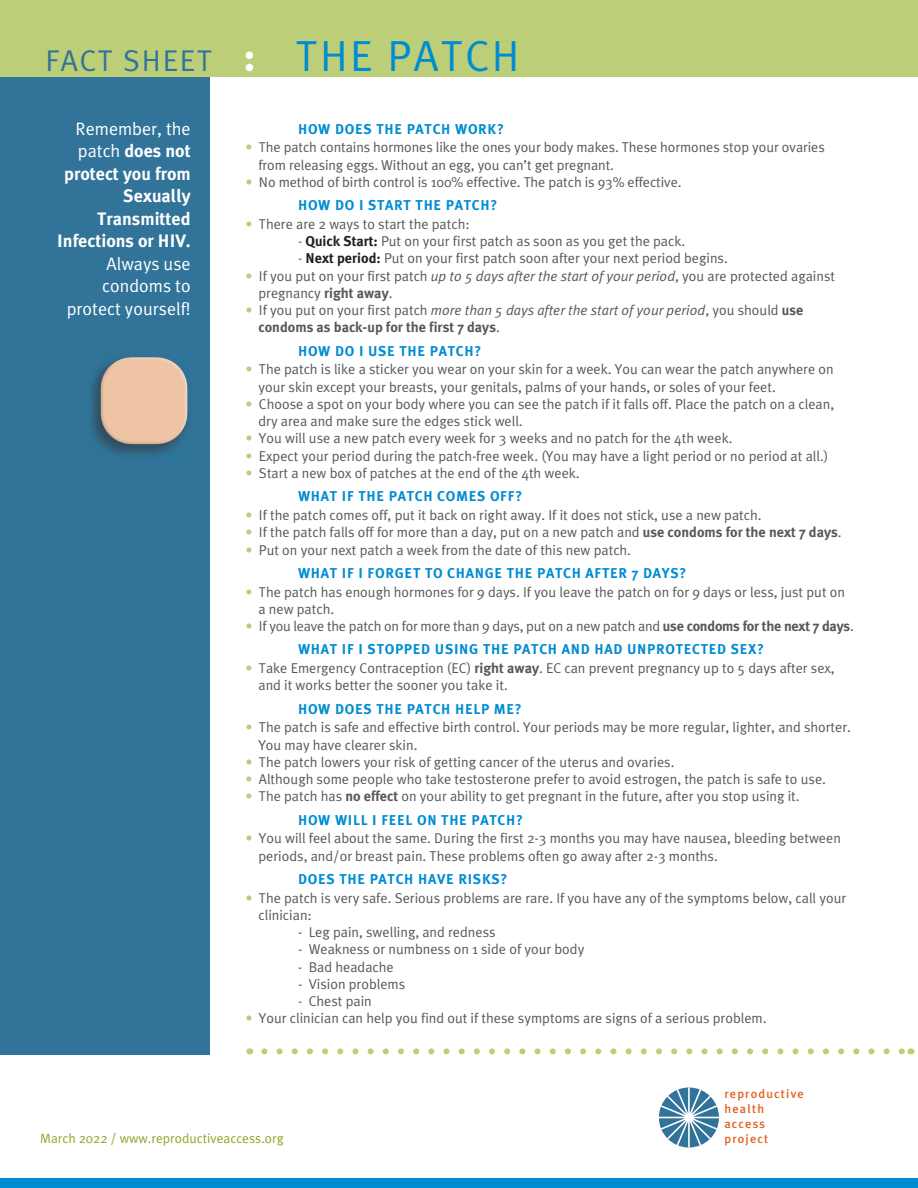
<style>
.page{position:relative;width:918px;height:1188px;background:#fff}
.page>*{position:absolute;margin:0;border:0;box-sizing:border-box;transform-origin:0 0}
.t1{font:43.5px "Meta Plus Normal";color:#008cd2}
.t2{font:30px "Meta Plus Normal";color:#317399}
.t3{font:700 18px/22.5px "Meta Plus";color:#fff;text-align:right}
.t4{font:18px/22.5px "Meta Plus Normal";color:#fff;text-align:right}
.t5{font:14.25px/17.2px "Meta Plus Normal";color:#57585a}
.t6{font:700 14.25px "Meta Plus";letter-spacing:.05em;color:#008cd2}
.t7{font:14.25px "Meta Plus Normal";letter-spacing:-.02em;color:#57585a}
.t8{font:italic 14.25px "Meta Plus Normal";color:#57585a}
.t9{font:700 14.25px/23.2px "Meta Plus";color:#57585a}
.t10{font:13.5px "Meta Plus Normal";color:#8ca828}
.t11{font:500 12.3px/15.1px "Meta Plus";letter-spacing:.1em;color:#e1601e}
.s1{font-family:"Meta Plus Normal";font-weight:400}
.s2{color:#bcce77}
.s3{font-family:"Meta Plus";font-weight:700;color:#231f20}
.s4{font-style:italic}
.s5{font-family:"Meta Plus";font-weight:700}
.s6{font-style:normal;color:#bcce77}
.s7{font-style:normal}
.s8{font-family:"Meta Plus";font-weight:700;font-style:normal}
.s9{color:#008cd2}
</style>
<div class="page">
<div style="left:0;top:72px;width:210px;height:982px;background:#317399"></div>
<div style="left:0;top:0;width:918px;height:76px;background:#bcce77"></div>
<div style="left:0;top:1179px;width:918px;height:9px;background:#008cd2"></div>
<svg style="left:659px;top:1087px;width:60px;height:61px"></svg>
<svg style="left:264px;top:1048px;width:639px;height:6px"></svg>
<img style="left:91px;top:357px;width:97px;height:99px">
<div style="left:246px;top:51px;width:7px;height:8px;background:#fff;border-radius:50%"></div>
<div style="left:246px;top:64px;width:7px;height:7px;background:#fff;border-radius:50%"></div>
<h2 class="t2" style="left:45px;top:44px;width:168px">FACT SHEET</h2>
<h1 class="t1" style="left:296px;top:31px;width:225px">THE PATCH</h1>
<p class="t4" style="left:76px;top:117px;width:117px">Remember, the</p>
<p class="t3" style="left:57px;top:139px;width:135px"><span class="s1">patch</span> does not protect you from<br>Sexually<br>Transmitted<br>Infections or HIV.</p>
<p class="t4" style="left:67px;top:252px;width:126px">Always use condoms to protect yourself!</p>
<p class="t6" style="left:298px;top:120px;width:207px">HOW DOES THE PATCH WORK?</p>
<p class="t5" style="left:259px;top:139px;width:568px;text-indent:-13px"><span class="s2">•</span> The patch contains hormones like the ones your body makes. These hormones stop your ovaries from releasing eggs. Without an egg, you can’t get pregnant.</p>
<p class="t5" style="left:246px;top:173px;width:438px"><span class="s2">•</span> No method of birth control is 100% effective. The patch is 93% effective.</p>
<p class="t6" style="left:298px;top:197px;width:201px">HOW DO I START THE PATCH?</p>
<p class="t5" style="left:246px;top:215px;width:226px"><span class="s2">•</span> There are 2 ways to start the patch:</p>
<p class="t5" style="left:298px;top:232px;width:389px">- <span class="s3">Quick Start:</span> Put on your first patch as soon as you get the pack.</p>
<p class="t5" style="left:298px;top:250px;width:431px">- <span class="s3">Next period:</span> Put on your first patch soon after your next period begins.</p>
<p class="t5" style="left:259px;top:267px;width:578px;text-indent:-13px"><span class="s2">•</span> If you put on your first patch <span class="s4">up to 5 days after the start of your period</span>, you are protected against pregnancy <span class="s5">right away</span>.</p>
<p class="t8" style="left:246px;top:302px;width:559px"><span class="s6">•</span> <span class="s7">If you put on your first patch</span> more than 5 days after the start of your period<span class="s7">, you should</span> <span class="s8">use</span></p>
<p class="t9" style="left:298px;top:316px;width:203px;text-indent:-40px">condoms as back-up for the first 7 days<span class="s1">.<br></span><span class="s9">HOW DO I USE THE PATCH?</span></p>
<p class="t5" style="left:259px;top:361px;width:577px;text-indent:-13px"><span class="s2">•</span> The patch is like a sticker you wear on your skin for a week. You can wear the patch anywhere on your skin except your breasts, your genitals, palms of your hands, or soles of your feet.</p>
<p class="t5" style="left:259px;top:395px;width:577px;text-indent:-13px"><span class="s2">•</span> Choose a spot on your body where you can see the patch if it falls off. Place the patch on a clean, dry area and make sure the edges stick well.</p>
<p class="t5" style="left:246px;top:430px;width:488px"><span class="s2">•</span> You will use a new patch every week for 3 weeks and no patch for the 4th week.</p>
<p class="t5" style="left:246px;top:447px;width:585px"><span class="s2">•</span> Expect your period during the patch-free week. (You may have a light period or no period at all.)</p>
<p class="t5" style="left:246px;top:464px;width:336px"><span class="s2">•</span> Start a new box of patches at the end of the 4th week.</p>
<p class="t6" style="left:298px;top:488px;width:226px">WHAT IF THE PATCH COMES OFF?</p>
<p class="t5" style="left:246px;top:506px;width:518px"><span class="s2">•</span> If the patch comes off, put it back on right away. If it does not stick, use a new patch.</p>
<p class="t5" style="left:246px;top:524px;width:598px"><span class="s2">•</span> If the patch falls off for more than a day, put on a new patch and <span class="s5">use condoms for the next 7 days</span>.</p>
<p class="t5" style="left:246px;top:541px;width:387px"><span class="s2">•</span> Put on your next patch a week from the date of this new patch.</p>
<p class="t6" style="left:298px;top:565px;width:390px">WHAT IF I FORGET TO CHANGE THE PATCH AFTER 7 DAYS?</p>
<p class="t5" style="left:259px;top:583px;width:588px;text-indent:-13px"><span class="s2">•</span> The patch has enough hormones for 9 days. If you leave the patch on for 9 days or less, just put on a new patch.</p>
<p class="t7" style="left:246px;top:618px;width:610px"><span class="s2">•</span> If you leave the patch on for more than 9 days, put on a new patch and <span class="s5">use condoms for the next 7 days</span>.</p>
<p class="t6" style="left:298px;top:641px;width:468px">WHAT IF I STOPPED USING THE PATCH AND HAD UNPROTECTED SEX?</p>
<p class="t5" style="left:259px;top:659px;width:578px;text-indent:-13px"><span class="s2">•</span> Take Emergency Contraception (EC) <span class="s5">right away</span>. EC can prevent pregnancy up to 5 days after sex, and it works better the sooner you take it.</p>
<p class="t6" style="left:298px;top:700px;width:225px">HOW DOES THE PATCH HELP ME?</p>
<p class="t5" style="left:259px;top:719px;width:594px;text-indent:-13px"><span class="s2">•</span> The patch is safe and effective birth control. Your periods may be more regular, lighter, and shorter.<br>You may have clearer skin.</p>
<p class="t5" style="left:246px;top:753px;width:430px"><span class="s2">•</span> The patch lowers your risk of getting cancer of the uterus and ovaries.</p>
<p class="t5" style="left:246px;top:770px;width:582px"><span class="s2">•</span> Although some people who take testosterone prefer to avoid estrogen, the patch is safe to use.</p>
<p class="t5" style="left:246px;top:788px;width:556px"><span class="s2">•</span> The patch has <span class="s5">no effect</span> on your ability to get pregnant in the future, after you stop using it.</p>
<p class="t6" style="left:298px;top:811px;width:226px">HOW WILL I FEEL ON THE PATCH?</p>
<p class="t5" style="left:259px;top:830px;width:584px;text-indent:-13px"><span class="s2">•</span> You will feel about the same. During the first 2-3 months you may have nausea, bleeding between periods, and/or breast pain. These problems often go away after 2-3 months.</p>
<p class="t6" style="left:298px;top:871px;width:211px">DOES THE PATCH HAVE RISKS?</p>
<p class="t5" style="left:259px;top:889px;width:589px;text-indent:-13px"><span class="s2">•</span> The patch is very safe. Serious problems are rare. If you have any of the symptoms below, call your clinician:</p>
<p class="t5" style="left:298px;top:923px;width:199px">- Leg pain, swelling, and redness</p>
<p class="t5" style="left:298px;top:941px;width:288px">- Weakness or numbness on 1 side of your body</p>
<p class="t5" style="left:298px;top:958px;width:97px">- Bad headache</p>
<p class="t5" style="left:298px;top:975px;width:109px">- Vision problems</p>
<p class="t5" style="left:298px;top:992px;width:75px">- Chest pain</p>
<p class="t5" style="left:246px;top:1010px;width:522px"><span class="s2">•</span> Your clinician can help you find out if these symptoms are signs of a serious problem.</p>
<p class="t11" style="left:724px;top:1086px;width:81px">reproductive health access</p>
<p class="t10" style="left:40px;top:1130px;width:245px">March 2022 / www.reproductiveaccess.org</p>
<p class="t11" style="left:724px;top:1131px;width:45px">project</p>
</div>
